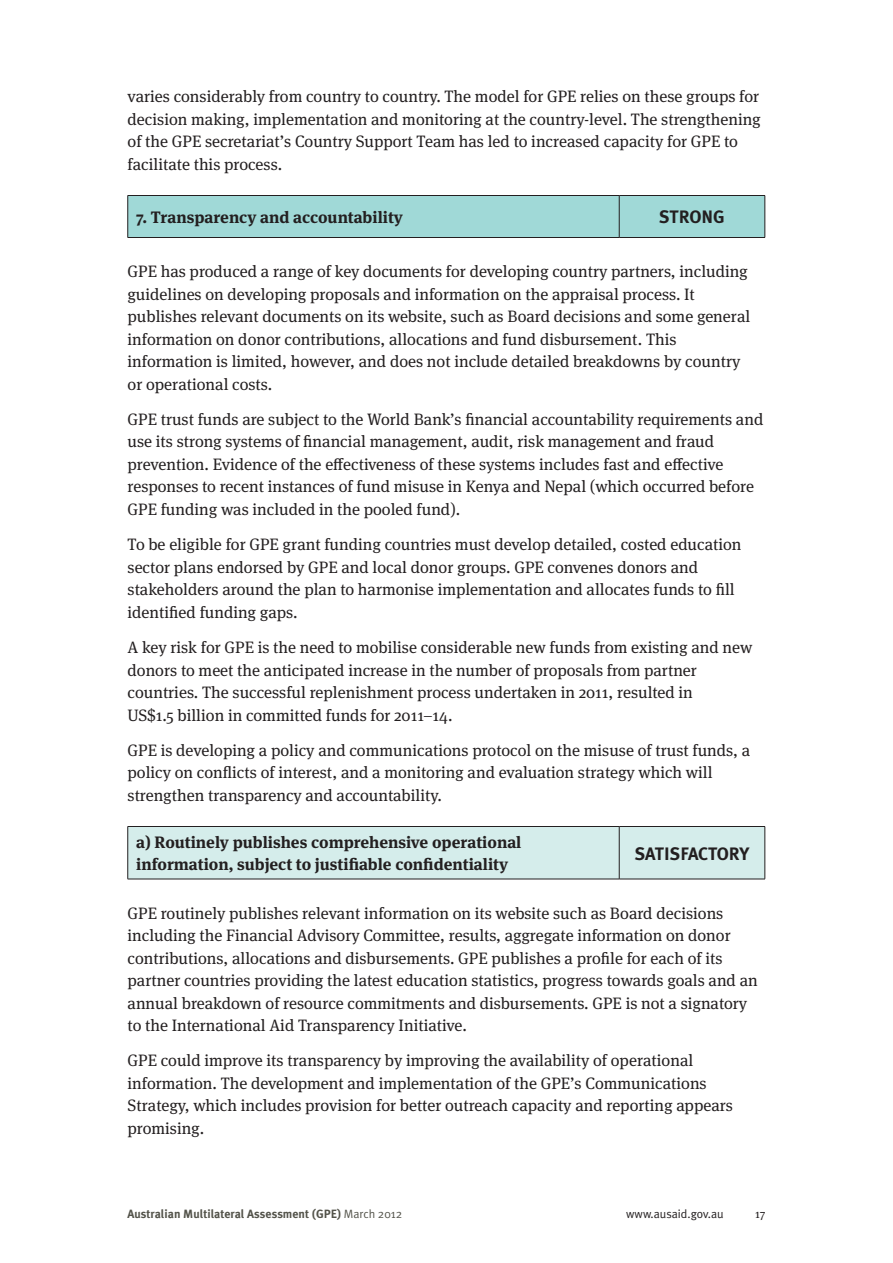
<style>
.page{position:relative;width:893px;height:1263px;background:#fff}
.page>*{position:absolute;margin:0;border:0;box-sizing:border-box;transform-origin:0 0}
._08bbbb_RIGHT_COLUMN{font:700 18px "Meta Plus";color:#231f20}
._04__BODY_TEXT{font:16.5px/22.5px "Meta Serif OT";color:#231f20}
._04__BODY_TEXT-2{font:700 16.5px/22.5px "Meta Serif OT";color:#231f20}
.t1{font:700 12px "Meta Plus";color:#53534a}
.t2{font:12px "Meta Plus Normal";color:#231f20}
.t3{font:12px "Meta Serif OT";color:#231f20}
.s1{font-family:"Meta Plus Normal";font-weight:400}
</style>
<div class="page">
<div style="left:128px;top:196px;width:637px;height:41px;background:#a0d9d7"></div>
<hr style="left:128px;top:195px;width:491px;height:1px;background:#231f20">
<hr style="left:619px;top:195px;width:146px;height:1px;background:#231f20">
<hr style="left:619px;top:196px;width:1px;height:41px;background:#231f20">
<hr style="left:128px;top:237px;width:491px;height:1px;background:#231f20">
<hr style="left:619px;top:237px;width:146px;height:1px;background:#231f20">
<hr style="left:127px;top:196px;width:1px;height:41px;background:#231f20">
<hr style="left:765px;top:196px;width:1px;height:41px;background:#231f20">
<div style="left:128px;top:827px;width:637px;height:52px;background:#d5edeb"></div>
<hr style="left:128px;top:826px;width:491px;height:1px;background:#231f20">
<hr style="left:619px;top:826px;width:146px;height:1px;background:#231f20">
<hr style="left:619px;top:827px;width:1px;height:52px;background:#231f20">
<hr style="left:128px;top:879px;width:491px;height:1px;background:#231f20">
<hr style="left:619px;top:879px;width:146px;height:1px;background:#231f20">
<hr style="left:127px;top:827px;width:1px;height:52px;background:#231f20">
<hr style="left:765px;top:827px;width:1px;height:52px;background:#231f20">
<p class="_04__BODY_TEXT" style="left:128px;top:86px;width:635px">varies considerably from country to country. The model for GPE relies on these groups for decision making, implementation and monitoring at the country-level. The strengthening of the GPE secretariat’s Country Support Team has led to increased capacity for GPE to facilitate this process.</p>
<p class="_04__BODY_TEXT-2" style="left:136px;top:206px;width:268px">7. Transparency and accountability</p>
<p class="_08bbbb_RIGHT_COLUMN" style="left:659px;top:207px;width:67px">STRONG</p>
<p class="_04__BODY_TEXT" style="left:128px;top:261px;width:624px">GPE has produced a range of key documents for developing country partners, including guidelines on developing proposals and information on the appraisal process. It publishes relevant documents on its website, such as Board decisions and some general information on donor contributions, allocations and fund disbursement. This information is limited, however, and does not include detailed breakdowns by country or operational costs.</p>
<p class="_04__BODY_TEXT" style="left:128px;top:408px;width:637px">GPE trust funds are subject to the World Bank’s financial accountability requirements and use its strong systems of financial management, audit, risk management and fraud prevention. Evidence of the effectiveness of these systems includes fast and effective responses to recent instances of fund misuse in Kenya and Nepal (which occurred before GPE funding was included in the pooled fund).</p>
<p class="_04__BODY_TEXT" style="left:128px;top:534px;width:615px">To be eligible for GPE grant funding countries must develop detailed, costed education sector plans endorsed by GPE and local donor groups. GPE convenes donors and stakeholders around the plan to harmonise implementation and allocates funds to fill identified funding gaps.</p>
<p class="_04__BODY_TEXT" style="left:128px;top:636px;width:626px">A key risk for GPE is the need to mobilise considerable new funds from existing and new donors to meet the anticipated increase in the number of proposals from partner countries. The successful replenishment process undertaken in 2011, resulted in<br>US$1.5 billion in committed funds for 2011–14.</p>
<p class="_04__BODY_TEXT" style="left:128px;top:739px;width:624px">GPE is developing a policy and communications protocol on the misuse of trust funds, a policy on conflicts of interest, and a monitoring and evaluation strategy which will strengthen transparency and accountability.</p>
<p class="_04__BODY_TEXT-2" style="left:136px;top:831px;width:387px">a) Routinely publishes comprehensive operational information, subject to justifiable confidentiality</p>
<p class="_08bbbb_RIGHT_COLUMN" style="left:635px;top:843px;width:116px">SATISFACTORY</p>
<p class="_04__BODY_TEXT" style="left:128px;top:902px;width:632px">GPE routinely publishes relevant information on its website such as Board decisions including the Financial Advisory Committee, results, aggregate information on donor contributions, allocations and disbursements. GPE publishes a profile for each of its partner countries providing the latest education statistics, progress towards goals and an annual breakdown of resource commitments and disbursements. GPE is not a signatory to the International Aid Transparency Initiative.</p>
<p class="_04__BODY_TEXT" style="left:128px;top:1050px;width:607px">GPE could improve its transparency by improving the availability of operational information. The development and implementation of the GPE’s Communications Strategy, which includes provision for better outreach capacity and reporting appears promising.</p>
<p class="t1" style="left:128px;top:1207px;width:276px">Australian Multilateral Assessment (GPE) <span class="s1">March 2012</span></p>
<p class="t2" style="left:626px;top:1207px;width:99px">www.ausaid.gov.au</p>
<p class="t3" style="left:755px;top:1207px;width:12px">17</p>
</div>
